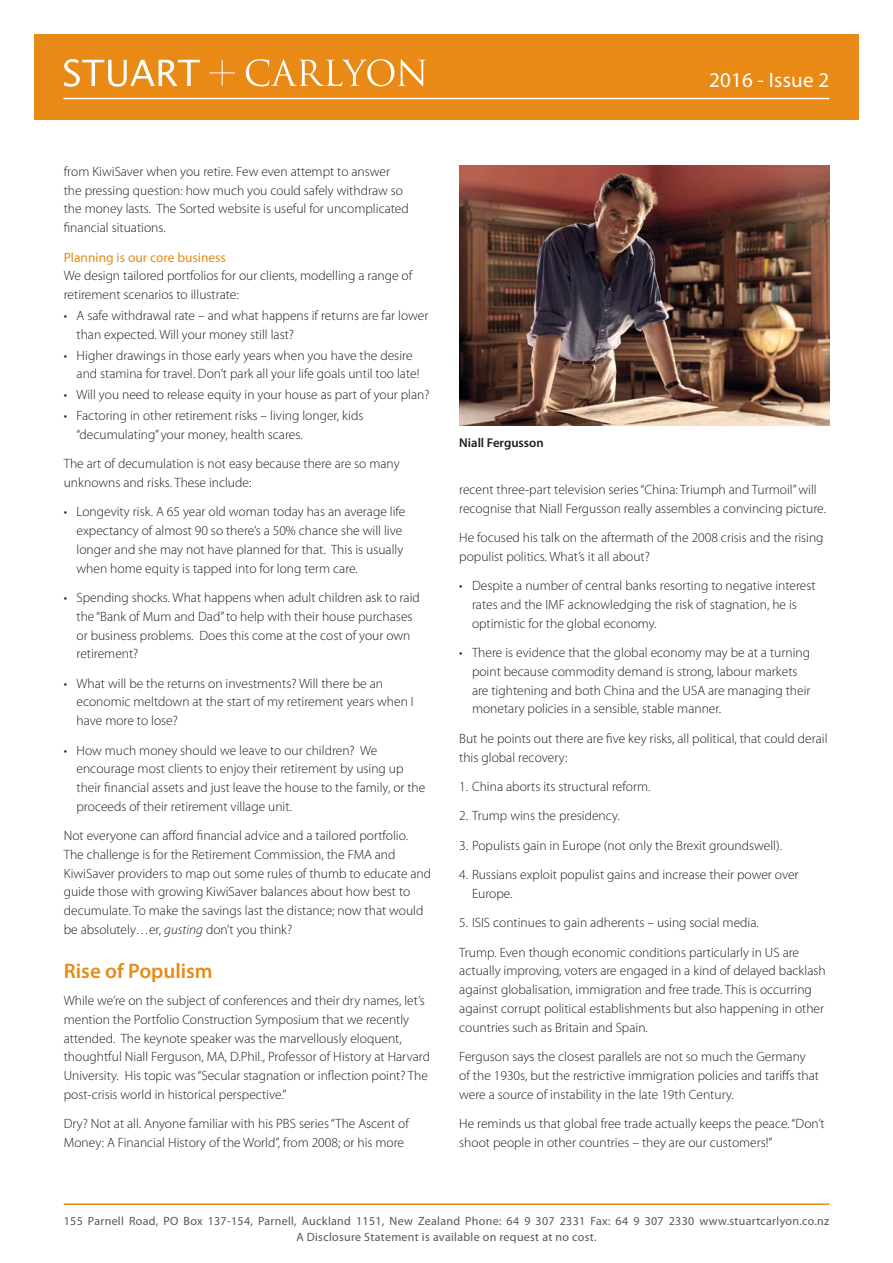
<style>
.page{position:relative;width:893px;height:1263px;background:#fff}
.page>*{position:absolute;margin:0;border:0;box-sizing:border-box;transform-origin:0 0}
.t1{font:600 21px "Myriad Pro";color:#e88a15}
.t2{font:21px "Myriad Pro";letter-spacing:.01em;color:#fff}
.t3{font:300 13.5px/18.8px "Myriad Pro";color:#1d1d1b}
.t4{font:13.5px "Myriad Pro";color:#e88a15}
.t5{font:600 12.75px "Myriad Pro";color:#1d1d1b}
.t6{font:12px/15.8px "Myriad Pro";letter-spacing:.025em;color:#575756;text-align:center}
.s1{font-style:italic}
</style>
<div class="page">
<hr style="left:64px;top:1203px;width:765px;height:2px;background:#e88a15">
<div style="left:34px;top:34px;width:825px;height:85px;background:#e88a15"></div>
<svg style="left:64px;top:59px;width:136px;height:28px"></svg>
<svg style="left:246px;top:59px;width:180px;height:27px"></svg>
<svg style="left:209px;top:60px;width:26px;height:26px"></svg>
<hr style="left:64px;top:98px;width:765px;height:1px;background:#fff">
<img style="left:459px;top:166px;width:370px;height:259px">
<h1 class="t2" style="left:709px;top:68px;width:122px">2016 - Issue 2</h1>
<p class="t3" style="left:64px;top:162px;width:346px">from KiwiSaver when you retire. Few even attempt to answer the pressing question: how much you could safely withdraw so the money lasts. The Sorted website is useful for uncomplicated financial situations.</p>
<p class="t4" style="left:64px;top:250px;width:164px">Planning is our core business</p>
<p class="t3" style="left:64px;top:267px;width:350px">We design tailored portfolios for our clients, modelling a range of retirement scenarios to illustrate:</p>
<p class="t3" style="left:77px;top:306px;width:353px;text-indent:-13px">• A safe withdrawal rate – and what happens if returns are far lower than expected. Will your money still last?</p>
<p class="t3" style="left:77px;top:346px;width:344px;text-indent:-13px">• Higher drawings in those early years when you have the desire and stamina for travel. Don’t park all your life goals until too late!</p>
<p class="t3" style="left:64px;top:386px;width:367px">• Will you need to release equity in your house as part of your plan?</p>
<p class="t3" style="left:77px;top:406px;width:288px;text-indent:-13px">• Factoring in other retirement risks – living longer, kids “decumulating” your money, health scares.</p>
<p class="t3" style="left:64px;top:455px;width:337px">The art of decumulation is not easy because there are so many unknowns and risks. These include:</p>
<p class="t3" style="left:77px;top:503px;width:330px;text-indent:-13px">• Longevity risk. A 65 year old woman today has an average life expectancy of almost 90 so there’s a 50% chance she will live longer and she may not have planned for that. This is usually when home equity is tapped into for long term care.</p>
<p class="t3" style="left:77px;top:588px;width:345px;text-indent:-13px">• Spending shocks. What happens when adult children ask to raid the “Bank of Mum and Dad” to help with their house purchases or business problems. Does this come at the cost of your own retirement?</p>
<p class="t3" style="left:77px;top:674px;width:339px;text-indent:-13px">• What will be the returns on investments? Will there be an economic meltdown at the start of my retirement years when I have more to lose?</p>
<p class="t3" style="left:77px;top:741px;width:350px;text-indent:-13px">• How much money should we leave to our children? We encourage most clients to enjoy their retirement by using up their financial assets and just leave the house to the family, or the proceeds of their retirement village unit.</p>
<p class="t3" style="left:64px;top:826px;width:369px">Not everyone can afford financial advice and a tailored portfolio.<br>The challenge is for the Retirement Commission, the FMA and KiwiSaver providers to map out some rules of thumb to educate and guide those with growing KiwiSaver balances about how best to decumulate. To make the savings last the distance; now that would be absolutely…er, <span class="s1">gusting</span> don’t you think?</p>
<h1 class="t1" style="left:64px;top:959px;width:150px">Rise of Populism</h1>
<p class="t3" style="left:64px;top:991px;width:368px">While we’re on the subject of conferences and their dry names, let’s mention the Portfolio Construction Symposium that we recently attended. The keynote speaker was the marvellously eloquent, thoughtful Niall Ferguson, MA, D.Phil., Professor of History at Harvard University. His topic was “Secular stagnation or inflection point? The post-crisis world in historical perspective.”</p>
<p class="t3" style="left:64px;top:1114px;width:347px">Dry? Not at all. Anyone familiar with his PBS series “The Ascent of<br>Money: A Financial History of the World”, from 2008; or his more</p>
<p class="t5" style="left:459px;top:436px;width:86px">Niall Fergusson</p>
<p class="t3" style="left:459px;top:480px;width:368px">recent three-part television series “China: Triumph and Turmoil” will recognise that Niall Fergusson really assembles a convincing picture.</p>
<p class="t3" style="left:459px;top:528px;width:366px">He focused his talk on the aftermath of the 2008 crisis and the rising populist politics. What’s it all about?</p>
<p class="t3" style="left:472px;top:577px;width:345px;text-indent:-13px">• Despite a number of central banks resorting to negative interest rates and the IMF acknowledging the risk of stagnation, he is optimistic for the global economy.</p>
<p class="t3" style="left:472px;top:643px;width:340px;text-indent:-13px">• There is evidence that the global economy may be at a turning point because commodity demand is strong, labour markets are tightening and both China and the USA are managing their monetary policies in a sensible, stable manner.</p>
<p class="t3" style="left:459px;top:729px;width:370px">But he points out there are five key risks, all political, that could derail this global recovery:</p>
<p class="t3" style="left:459px;top:777px;width:193px">1. China aborts its structural reform.</p>
<p class="t3" style="left:459px;top:807px;width:162px">2. Trump wins the presidency.</p>
<p class="t3" style="left:459px;top:836px;width:324px">3. Populists gain in Europe (not only the Brexit groundswell).</p>
<p class="t3" style="left:472px;top:865px;width:328px;text-indent:-13px">4. Russians exploit populist gains and increase their power over<br>Europe.</p>
<p class="t3" style="left:459px;top:908px;width:341px;line-height:29.4px">5. ISIS continues to gain adherents – using social media.<br>Trump. Even though economic conditions particularly in US are</p>
<p class="t3" style="left:459px;top:962px;width:368px">actually improving, voters are engaged in a kind of delayed backlash against globalisation, immigration and free trade. This is occurring against corrupt political establishments but also happening in other countries such as Britain and Spain.</p>
<p class="t3" style="left:459px;top:1047px;width:361px">Ferguson says the closest parallels are not so much the Germany of the 1930s, but the restrictive immigration policies and tariffs that were a source of instability in the late 19th Century.</p>
<p class="t3" style="left:459px;top:1114px;width:367px">He reminds us that global free trade actually keeps the peace. “Don’t shoot people in other countries – they are our customers!”</p>
<p class="t6" style="left:64px;top:1213px;width:767px">155 Parnell Road, PO Box 137-154, Parnell, Auckland 1151, New Zealand Phone: 64 9 307 2331 Fax: 64 9 307 2330 www.stuartcarlyon.co.nz<br>A Disclosure Statement is available on request at no cost.</p>
</div>
